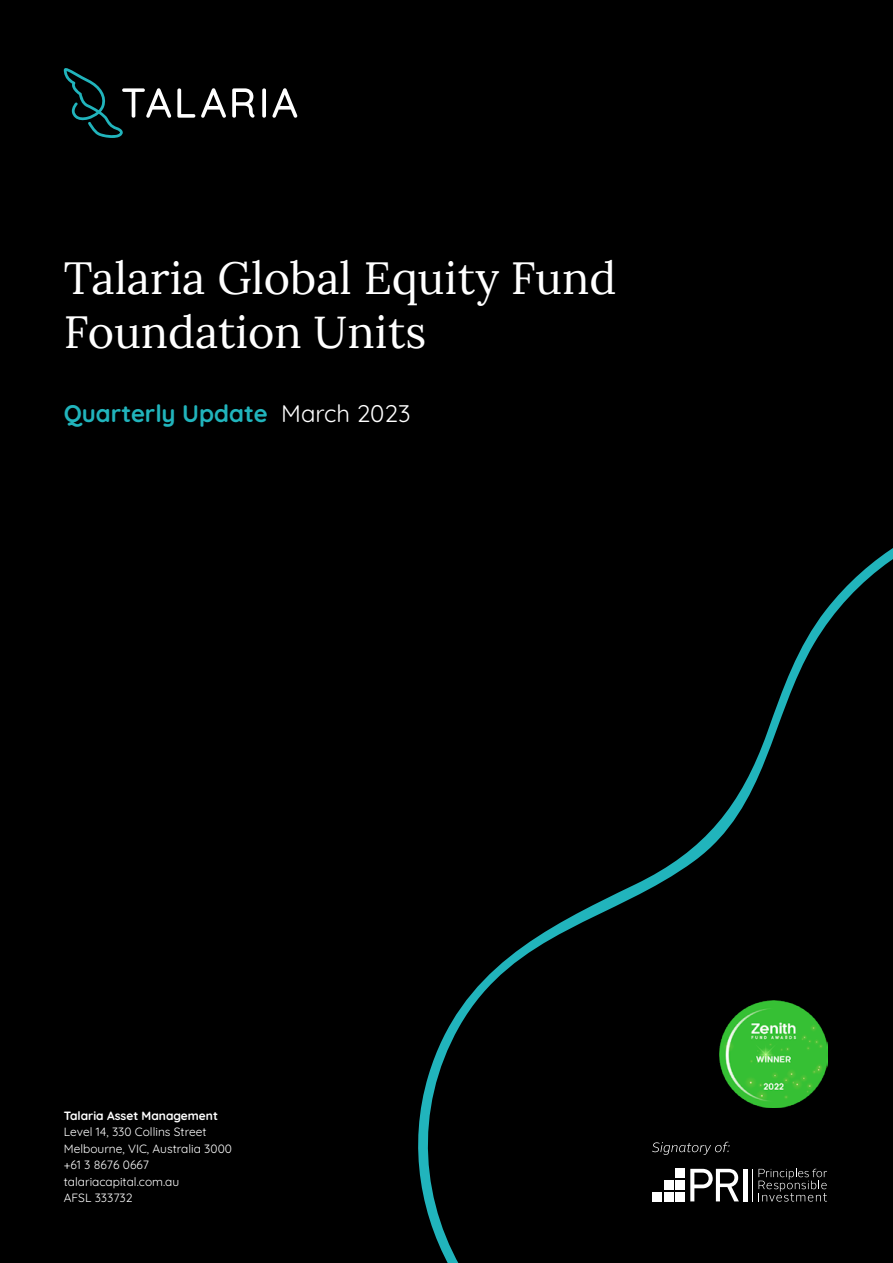
<style>
.page{position:relative;width:893px;height:1263px;background:#000}
.page>*{position:absolute;margin:0;border:0;box-sizing:border-box;transform-origin:0 0}
.t1{font:45px/54px "Lora";color:#fff}
.t2{font:700 24px "Quicksand";color:#21b4bc}
.t3{font:12px "Quicksand";color:#fff}
.t4{font:700 12px "Quicksand";color:#fff}
.s1{font-weight:400;color:#fff}
</style>
<div class="page">
<svg style="left:177px;top:88px;width:18px;height:30px"></svg>
<svg style="left:201px;top:88px;width:25px;height:30px"></svg>
<svg style="left:232px;top:88px;width:23px;height:30px"></svg>
<svg style="left:262px;top:88px;width:4px;height:30px"></svg>
<svg style="left:272px;top:88px;width:25px;height:30px"></svg>
<svg style="left:64px;top:68px;width:107px;height:70px"></svg>
<svg style="left:418px;top:548px;width:475px;height:715px"></svg>
<img style="left:719px;top:1000px;width:108px;height:107px">
<p class="t1" style="left:64px;top:248px;width:554px">Talaria Global Equity Fund<br>Foundation Units</p>
<p class="t2" style="left:64px;top:395px;width:348px">Quarterly Update <span class="s1">March 2023</span></p>
<p class="t4" style="left:64px;top:1106px;width:156px">Talaria Asset Management</p>
<p class="t3" style="left:64px;top:1122px;width:144px">Level 14, 330 Collins Street</p>
<p class="t3" style="left:64px;top:1139px;width:170px">Melbourne, VIC, Australia 3000</p>
<p class="t3" style="left:64px;top:1155px;width:87px">+61 3 8676 0667</p>
<p class="t3" style="left:64px;top:1172px;width:117px">talariacapital.com.au</p>
<p class="t3" style="left:64px;top:1188px;width:70px">AFSL 333732</p>
</div>
